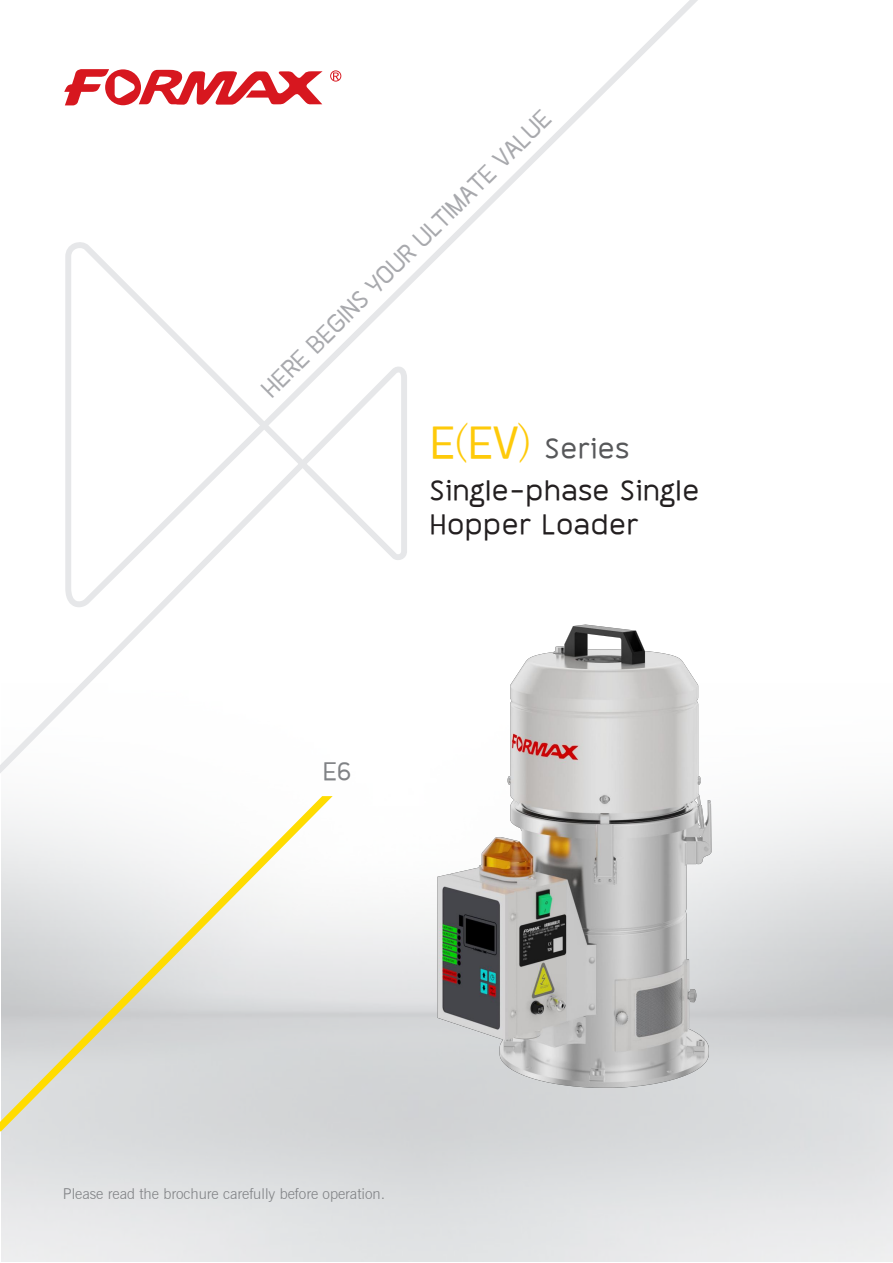
<style>
.page{position:relative;width:893px;height:1263px;background:#fff}
.page>*{position:absolute;margin:0;border:0;box-sizing:border-box;transform-origin:0 0}
.t1{font:30px/42.5px "Often";color:#231f20}
.t2{font:27px "Often";color:#808285}
.t3{font:25.95px "Often";color:#a8a9ad}
.t4{font:300 15px "News Gothic BT";color:#808285}
.s1{font-size:48px;color:#feca0a}
.s2{font-family:"Adobe Ming Std";font-weight:300;font-size:48px;color:#feca0a}
.s3{color:#57585a}
</style>
<div class="page">
<svg style="left:65px;top:0;width:633px;height:366px"></svg>
<svg style="left:0;top:366px;width:407px;height:420px"></svg>
<svg style="left:0;top:796px;width:333px;height:335px"></svg>
<img style="left:365px;top:619px;width:455px;height:480px">
<h3 class="t3" style="left:256px;top:384px;width:398px;rotate:-45deg">HERE BEGINS YOUR ULTIMATE VALUE</h3>
<h1 class="t1" style="left:429px;top:427px;width:272px"><span class="s1">E</span><span class="s2">(</span><span class="s1">EV</span><span class="s2">)</span> <span class="s3">Series<br></span>Single-phase Single</h1>
<h1 class="t1" style="left:429px;top:503px;width:211px">Hopper Loader</h1>
<h2 class="t2" style="left:323px;top:756px;width:30px">E6</h2>
<p class="t4" style="left:63px;top:1184px;width:324px">Please read the brochure carefully before operation.</p>
</div>
